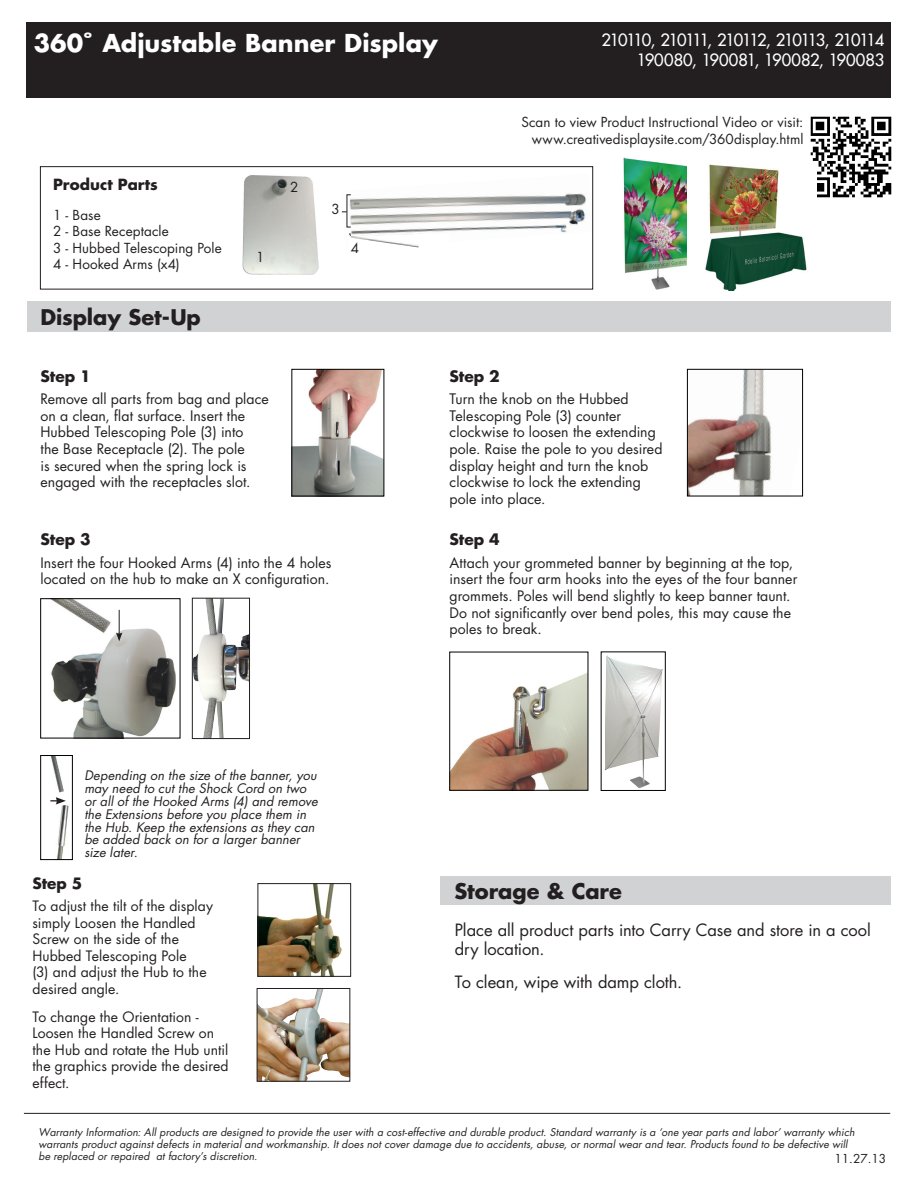
<style>
.page{position:relative;width:918px;height:1188px;background:#fff}
.page>*{position:absolute;margin:0;border:0;box-sizing:border-box;transform-origin:0 0}
.Product_Name___Item{font:700 24px "Futura";letter-spacing:.005em;color:#fff}
.Step_Section_Titles{font:700 21px "Futura";letter-spacing:-.005em;color:#231f20}
.Steps_Body_Copy{font:16.5px/19.5px "Futura";color:#231f20}
.Product_Name___Item-2{font:16.5px "Futura";letter-spacing:-.07em;color:#fff}
.Product_Name___Item-3{font:16.5px "Futura";color:#fff}
.Step_1__Step_2_etc{font:700 15.45px "Futura";color:#231f20}
.Step_1__Step_2_etc-2{font:700 15.3px "Futura";color:#231f20}
.Product_Spec__Bold_T{font:700 15px "Futura";letter-spacing:.005em;color:#231f20}
.Steps_Body_Copy-2{font:14.1px/16.6px "Futura";letter-spacing:.005em;color:#231f20}
.Steps_Body_Copy-3{font:13.95px/16.5px "Futura";letter-spacing:.005em;color:#231f20}
.Product_Spec_Body_Co{font:13.5px/16.5px "Futura";letter-spacing:.005em;color:#231f20;text-align:right}
.Captions{font:italic 12.9px/12.9px "Futura";letter-spacing:.005em;color:#231f20}
.t1{font:12px "Futura";color:#231f20}
.t2{font:italic 10.5px/12px "Futura";letter-spacing:.015em;color:#231f20}
</style>
<div class="page">
<div style="left:27px;top:22px;width:864px;height:75px;background:#231f20"></div>
<hr style="left:24px;top:1113px;width:866px;height:1px;background:#231f20">
<img style="left:623px;top:157px;width:64px;height:133px">
<img style="left:242px;top:175px;width:77px;height:100px">
<img style="left:341px;top:193px;width:246px;height:40px">
<svg style="left:349px;top:224px;width:101px;height:24px"></svg>
<div style="left:27px;top:302px;width:864px;height:30px;background:#d1d2d4"></div>
<img style="left:294px;top:371px;width:88px;height:123px">
<img style="left:689px;top:371px;width:83px;height:123px">
<div style="left:687px;top:369px;width:116px;height:127px;border:1px solid #000"></div>
<img style="left:194px;top:600px;width:54px;height:137px">
<div style="left:192px;top:598px;width:58px;height:141px;border:1px solid #231f20"></div>
<img style="left:51px;top:601px;width:125px;height:135px">
<svg style="left:116px;top:610px;width:6px;height:31px"></svg>
<img style="left:51px;top:757px;width:18px;height:101px">
<div style="left:41px;top:755px;width:32px;height:105px;border:1px solid #000"></div>
<svg style="left:50px;top:797px;width:16px;height:8px"></svg>
<img style="left:811px;top:117px;width:81px;height:81px">
<img style="left:452px;top:673px;width:134px;height:115px">
<img style="left:605px;top:655px;width:58px;height:133px">
<div style="left:40px;top:166px;width:553px;height:123px;border:1px solid #231f20"></div>
<div style="left:441px;top:876px;width:450px;height:28px;background:#d1d2d4"></div>
<img style="left:705px;top:164px;width:112px;height:127px">
<img style="left:709px;top:165px;width:69px;height:68px">
<img style="left:259px;top:990px;width:89px;height:89px">
<div style="left:257px;top:988px;width:93px;height:93px;border:1px solid #231f20"></div>
<img style="left:260px;top:885px;width:82px;height:90px">
<div style="left:258px;top:883px;width:93px;height:94px;border:1px solid #231f20"></div>
<p class="Product_Name___Item" style="left:34px;top:27px;width:406px">360˚ Adjustable Banner Display</p>
<p class="Product_Name___Item-2" style="left:601px;top:29px;width:284px">210110, 210111, 210112, 210113, 210114</p>
<p class="Product_Name___Item-3" style="left:637px;top:49px;width:249px">190080, 190081, 190082, 190083</p>
<p class="Product_Spec__Bold_T" style="left:53px;top:174px;width:106px">Product Parts</p>
<p class="Product_Spec_Body_Co" style="left:53px;top:206px;width:49px">1 - Base</p>
<p class="Product_Spec_Body_Co" style="left:53px;top:223px;width:117px">2 - Base Receptacle</p>
<p class="Product_Spec_Body_Co" style="left:53px;top:239px;width:170px">3 - Hubbed Telescoping Pole</p>
<p class="Product_Spec_Body_Co" style="left:53px;top:256px;width:128px">4 - Hooked Arms (x4)</p>
<p class="Step_Section_Titles" style="left:40px;top:303px;width:162px">Display Set-Up</p>
<p class="Product_Spec_Body_Co" style="left:256px;top:248px;width:10px">1</p>
<p class="Step_1__Step_2_etc" style="left:40px;top:365px;width:52px">Step 1</p>
<p class="Steps_Body_Copy-2" style="left:40px;top:390px;width:230px">Remove all parts from bag and place on a clean, flat surface. Insert the Hubbed Telescoping Pole (3) into<br>the Base Receptacle (2). The pole<br>is secured when the spring lock is engaged with the receptacles slot.</p>
<p class="Product_Spec_Body_Co" style="left:290px;top:179px;width:10px">2</p>
<p class="Product_Spec_Body_Co" style="left:332px;top:200px;width:10px">3</p>
<p class="Product_Spec_Body_Co" style="left:351px;top:240px;width:10px">4</p>
<p class="Step_1__Step_2_etc" style="left:40px;top:529px;width:52px">Step 3</p>
<p class="Steps_Body_Copy-2" style="left:40px;top:554px;width:293px">Insert the four Hooked Arms (4) into the 4 holes located on the hub to make an X configuration.</p>
<p class="Captions" style="left:84px;top:769px;width:235px">Depending on the size of the banner, you may need to cut the Shock Cord on two or all of the Hooked Arms (4) and remove the Extensions before you place them in the Hub. Keep the extensions as they can be added back on for a larger banner size later.</p>
<p class="Step_1__Step_2_etc-2" style="left:32px;top:873px;width:51px">Step 5</p>
<p class="Steps_Body_Copy-3" style="left:32px;top:898px;width:182px">To adjust the tilt of the display simply Loosen the Handled<br>Screw on the side of the<br>Hubbed Telescoping Pole<br>(3) and adjust the Hub to the desired angle.</p>
<p class="Steps_Body_Copy-3" style="left:32px;top:1008px;width:198px">To change the Orientation -<br>Loosen the Handled Screw on the Hub and rotate the Hub until the graphics provide the desired effect.</p>
<p class="Product_Spec_Body_Co" style="left:521px;top:114px;width:284px">Scan to view Product Instructional Video or visit: www.creativedisplaysite.com/360display.html</p>
<p class="Step_1__Step_2_etc" style="left:450px;top:365px;width:52px">Step 2</p>
<p class="Steps_Body_Copy-2" style="left:450px;top:390px;width:215px">Turn the knob on the Hubbed<br>Telescoping Pole (3) counter clockwise to loosen the extending pole. Raise the pole to you desired display height and turn the knob clockwise to lock the extending pole into place.</p>
<p class="Step_1__Step_2_etc" style="left:450px;top:529px;width:52px">Step 4</p>
<p class="Steps_Body_Copy-2" style="left:450px;top:554px;width:349px">Attach your grommeted banner by beginning at the top, insert the four arm hooks into the eyes of the four banner grommets. Poles will bend slightly to keep banner taunt.<br>Do not significantly over bend poles, this may cause the poles to break.</p>
<p class="Step_Section_Titles" style="left:454px;top:876px;width:169px">Storage &amp; Care</p>
<p class="Steps_Body_Copy" style="left:455px;top:920px;width:418px">Place all product parts into Carry Case and store in a cool dry location.</p>
<p class="Steps_Body_Copy" style="left:455px;top:972px;width:229px">To clean, wipe with damp cloth.</p>
<p class="t2" style="left:39px;top:1126px;width:818px">Warranty Information: All products are designed to provide the user with a cost-effective and durable product. Standard warranty is a ‘one year parts and labor’ warranty which warrants product against defects in material and workmanship. It does not cover damage due to accidents, abuse, or normal wear and tear. Products found to be defective will be replaced or repaired at factory’s discretion.</p>
<p class="t1" style="left:835px;top:1150px;width:53px">11.27.13</p>
</div>
